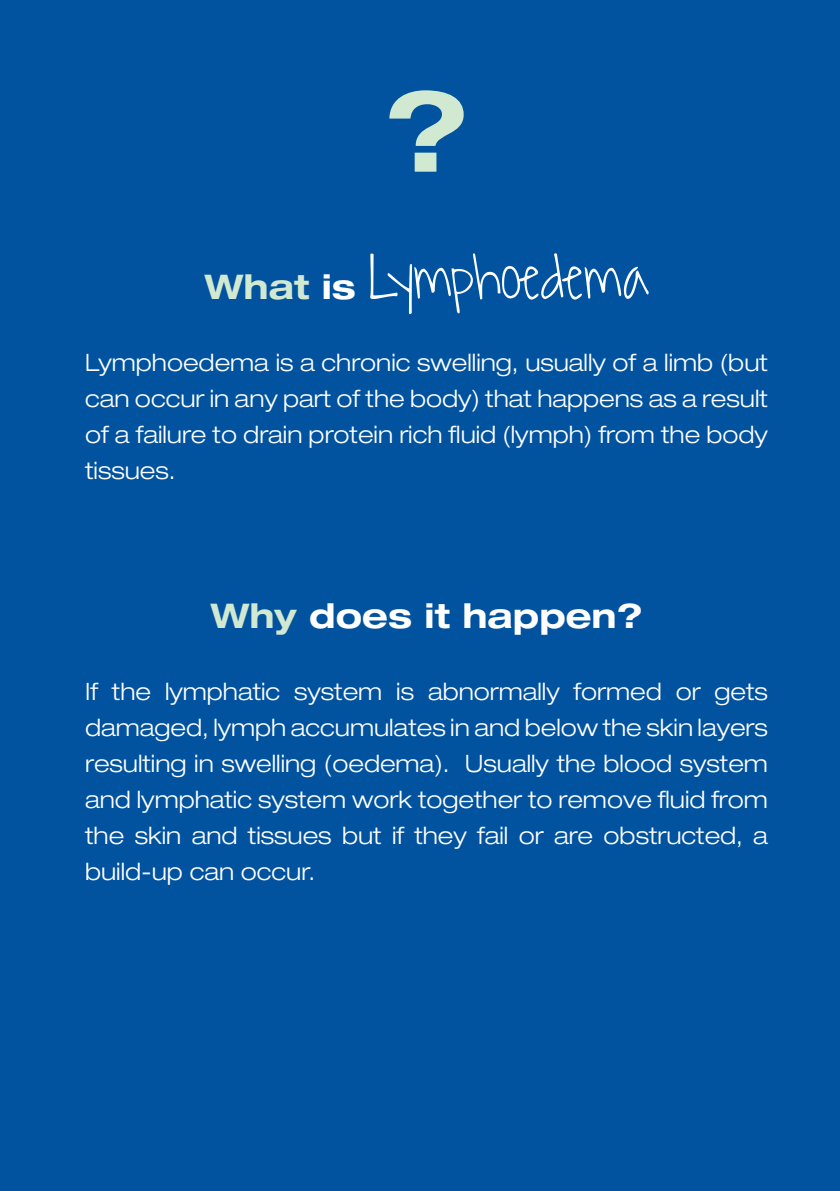
<style>
.page{position:relative;width:840px;height:1191px;background:#fff}
.page>*{position:absolute;margin:0;border:0;box-sizing:border-box;transform-origin:0 0}
.t1{font:700 expanded 112px "Helvetica Neue LT Pro";color:#d1e8d1}
.t2{font:56px "Waitingforthe Sunrise";color:#fff}
.t3{font:700 expanded 34px "Helvetica Neue LT Pro";color:#fff}
.t4{font:300 expanded 24px/36px "Helvetica Neue LT Std";color:#fff;text-align:justify}
.s1{font-family:"Helvetica Neue LT Pro";font-weight:700;font-stretch:expanded;font-size:34px;color:#d1e8d1}
.s2{font-family:"Helvetica Neue LT Pro";font-weight:700;font-stretch:expanded;font-size:34px}
.s3{color:#d1e8d1}
</style>
<div class="page">
<div style="left:0;top:0;width:839px;height:1191px;background:#0153a0"></div>
<p class="t1" style="left:384px;top:58px;width:87px">?</p>
<p class="t2" style="left:204px;top:247px;width:445px"><span class="s1">What</span> <span class="s2">is</span> Lymphoedema</p>
<p class="t4" style="left:85px;top:344px;width:684px">Lymphoedema is a chronic swelling, usually of a limb (but can occur in any part of the body) that happens as a result of a failure to drain protein rich fluid (lymph) from the body tissues.</p>
<p class="t3" style="left:210px;top:593px;width:433px"><span class="s3">Why</span> does it happen?</p>
<p class="t4" style="left:85px;top:673px;width:684px">If the lymphatic system is abnormally formed or gets damaged, lymph accumulates in and below the skin layers resulting in swelling (oedema). Usually the blood system and lymphatic system work together to remove fluid from the skin and tissues but if they fail or are obstructed, a build-up can occur.</p>
</div>
